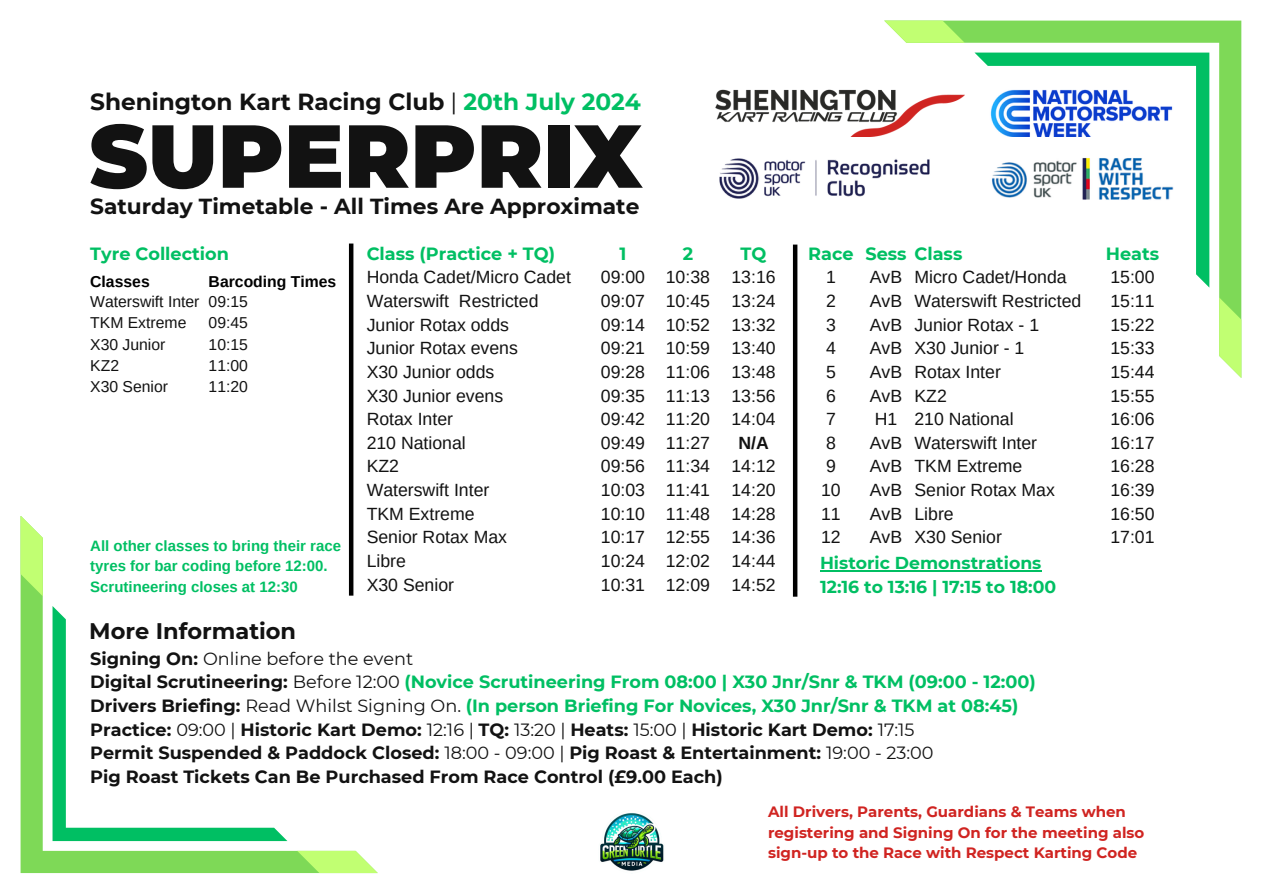
<style>
.page{position:relative;width:1263px;height:894px;background:#fff}
.page>*{position:absolute;margin:0;border:0;box-sizing:border-box;transform-origin:0 0}
.t1{font:900 89.1px "Montserrat";color:#121212}
.t2{font:700 23.25px "Montserrat";color:#121212}
.t3{font:700 22.5px "Montserrat";color:#121212}
.t4{font:700 21.75px "Montserrat";color:#121212}
.t5{font:17.7px/23.7px "Arimo";color:#121212;text-align:center}
.t6{font:700 17.7px "Montserrat";color:#00bf63}
.t7{font:700 17.7px "Montserrat";color:#121212}
.t8{font:17.7px "Montserrat";color:#121212}
.t9{font:700 17.25px/23.7px "Montserrat";color:#00bf63}
.t10{font:15.75px "Arimo";color:#121212}
.t11{font:700 15.75px "Arimo";color:#000}
.t12{font:700 15px/20.2px "Montserrat";color:#d02421}
.t13{font:700 15px/20.2px "Arimo";color:#00bf63}
.s1{font-weight:400}
.s2{color:#00bf63}
.s3{font-weight:700}
.s4{color:#121212}
.s5{font-weight:400;color:#121212}
</style>
<div class="page">
<svg style="left:885px;top:21px;width:356px;height:356px"></svg>
<svg style="left:21px;top:516px;width:356px;height:356px"></svg>
<img style="left:600px;top:813px;width:64px;height:58px">
<hr style="left:793px;top:244px;width:4px;height:352px;background:#000">
<hr style="left:820px;top:570px;width:221px;height:1px;background:#00bf63">
<hr style="left:349px;top:243px;width:4px;height:352px;background:#000">
<img style="left:990px;top:89px;width:183px;height:48px">
<img style="left:990px;top:156px;width:183px;height:44px">
<img style="left:715px;top:89px;width:249px;height:48px">
<img style="left:719px;top:156px;width:215px;height:44px">
<p class="t2" style="left:90px;top:87px;width:552px">Shenington Kart Racing Club <span class="s1">|</span> <span class="s2">20th July 2024</span></p>
<p class="t1" style="left:89px;top:101px;width:554px">SUPERPRIX</p>
<p class="t4" style="left:90px;top:193px;width:551px">Saturday Timetable - All Times Are Approximate</p>
<p class="t6" style="left:90px;top:242px;width:140px">Tyre Collection</p>
<p class="t10" style="left:90px;top:292px;width:111px">Waterswift Inter</p>
<p class="t10" style="left:90px;top:314px;width:98px">TKM Extreme</p>
<p class="t10" style="left:90px;top:335px;width:77px">X30 Junior</p>
<p class="t10" style="left:90px;top:356px;width:30px">KZ2</p>
<p class="t10" style="left:90px;top:378px;width:79px">X30 Senior</p>
<h6 class="t11" style="left:90px;top:272px;width:61px">Classes</h6>
<h2 class="t11" style="left:209px;top:272px;width:129px">Barcoding Times</h2>
<p class="t10" style="left:209px;top:292px;width:41px">09:15</p>
<p class="t10" style="left:209px;top:314px;width:41px">09:45</p>
<p class="t10" style="left:209px;top:335px;width:41px">10:15</p>
<p class="t10" style="left:209px;top:356px;width:41px">11:00</p>
<p class="t10" style="left:209px;top:378px;width:41px">11:20</p>
<p class="t13" style="left:90px;top:535px;width:252px">All other classes to bring their race tyres for bar coding before 12:00.<br>Scrutineering closes at 12:30</p>
<h6 class="t6" style="left:367px;top:242px;width:190px">Class (Practice + TQ)</h6>
<h6 class="t6" style="left:619px;top:242px;width:8px">1</h6>
<p class="t5" style="left:601px;top:265px;width:46px">09:00</p>
<p class="t5" style="left:601px;top:289px;width:46px">09:07</p>
<p class="t5" style="left:601px;top:312px;width:46px">09:14</p>
<p class="t5" style="left:601px;top:336px;width:46px">09:21</p>
<p class="t5" style="left:601px;top:360px;width:46px">09:28</p>
<p class="t5" style="left:601px;top:383px;width:46px">09:35</p>
<p class="t5" style="left:601px;top:407px;width:46px">09:42</p>
<p class="t5" style="left:601px;top:430px;width:46px">09:49</p>
<p class="t5" style="left:601px;top:454px;width:46px">09:56</p>
<p class="t5" style="left:601px;top:478px;width:46px">10:03</p>
<p class="t5" style="left:601px;top:501px;width:46px">10:10</p>
<p class="t5" style="left:601px;top:525px;width:46px">10:17</p>
<p class="t5" style="left:601px;top:549px;width:46px">10:24</p>
<p class="t5" style="left:601px;top:572px;width:46px">10:31</p>
<p class="t5" style="left:367px;top:265px;width:206px">Honda Cadet/Micro Cadet</p>
<p class="t5" style="left:367px;top:289px;width:173px">Waterswift Restricted</p>
<h6 class="t5" style="left:367px;top:312px;width:144px">Junior Rotax odds</h6>
<h6 class="t5" style="left:367px;top:336px;width:153px">Junior Rotax evens</h6>
<h3 class="t5" style="left:367px;top:360px;width:129px">X30 Junior odds</h3>
<p class="t5" style="left:367px;top:383px;width:138px">X30 Junior evens</p>
<h1 class="t5" style="left:367px;top:407px;width:88px">Rotax Inter</h1>
<p class="t5" style="left:367px;top:430px;width:101px">210 National</p>
<h2 class="t5" style="left:367px;top:454px;width:34px">KZ2</h2>
<h6 class="t5" style="left:367px;top:478px;width:124px">Waterswift Inter</h6>
<h6 class="t5" style="left:367px;top:501px;width:109px">TKM Extreme</h6>
<p class="t5" style="left:367px;top:525px;width:142px">Senior Rotax Max</p>
<p class="t5" style="left:367px;top:549px;width:41px">Libre</p>
<h4 class="t5" style="left:367px;top:572px;width:89px">X30 Senior</h4>
<p class="t6" style="left:683px;top:242px;width:12px">2</p>
<p class="t5" style="left:666px;top:265px;width:46px">10:38</p>
<p class="t5" style="left:666px;top:289px;width:46px">10:45</p>
<p class="t5" style="left:666px;top:312px;width:46px">10:52</p>
<p class="t5" style="left:666px;top:336px;width:46px">10:59</p>
<p class="t5" style="left:666px;top:360px;width:46px">11:06</p>
<p class="t5" style="left:666px;top:383px;width:46px">11:13</p>
<p class="t5" style="left:666px;top:407px;width:46px">11:20</p>
<p class="t5" style="left:666px;top:430px;width:46px">11:27</p>
<p class="t5" style="left:666px;top:454px;width:46px">11:34</p>
<p class="t5" style="left:666px;top:478px;width:46px">11:41</p>
<p class="t5" style="left:666px;top:501px;width:46px">11:48</p>
<p class="t5" style="left:666px;top:525px;width:46px">12:55</p>
<p class="t5" style="left:666px;top:549px;width:46px">12:02</p>
<p class="t5" style="left:666px;top:572px;width:46px">12:09</p>
<p class="t6" style="left:865px;top:242px;width:98px">Sess Class</p>
<p class="t6" style="left:1106px;top:242px;width:55px">Heats</p>
<p class="t5" style="left:1110px;top:265px;width:46px">15:00</p>
<p class="t5" style="left:1110px;top:289px;width:46px">15:11</p>
<p class="t5" style="left:1110px;top:312px;width:46px">15:22</p>
<p class="t5" style="left:1110px;top:336px;width:46px">15:33</p>
<p class="t5" style="left:1110px;top:360px;width:46px">15:44</p>
<p class="t5" style="left:1110px;top:383px;width:46px">15:55</p>
<p class="t5" style="left:1110px;top:407px;width:46px">16:06</p>
<p class="t5" style="left:1110px;top:430px;width:46px">16:17</p>
<p class="t5" style="left:1110px;top:454px;width:46px">16:28</p>
<p class="t5" style="left:1110px;top:478px;width:46px">16:39</p>
<p class="t5" style="left:1110px;top:501px;width:46px">16:50</p>
<p class="t5" style="left:1110px;top:525px;width:46px">17:01</p>
<p class="t6" style="left:741px;top:242px;width:27px">TQ</p>
<p class="t5" style="left:731px;top:265px;width:46px">13:16<br>13:24<br>13:32<br>13:40<br>13:48<br>13:56<br>14:04<br><span class="s3">N/A<br></span>14:12<br>14:20<br>14:28<br>14:36<br>14:44<br>14:52</p>
<p class="t5" style="left:914px;top:265px;width:154px">Micro Cadet/Honda</p>
<p class="t6" style="left:808px;top:242px;width:47px">Race</p>
<p class="t5" style="left:826px;top:265px;width:11px">1</p>
<p class="t5" style="left:826px;top:289px;width:11px">2</p>
<p class="t5" style="left:826px;top:312px;width:11px">3</p>
<p class="t5" style="left:826px;top:336px;width:11px">4</p>
<p class="t5" style="left:826px;top:360px;width:11px">5</p>
<p class="t5" style="left:826px;top:383px;width:11px">6</p>
<p class="t5" style="left:826px;top:407px;width:11px">7</p>
<p class="t5" style="left:826px;top:430px;width:11px">8</p>
<p class="t5" style="left:826px;top:454px;width:11px">9</p>
<p class="t5" style="left:821px;top:478px;width:21px">10</p>
<p class="t5" style="left:821px;top:501px;width:21px">11</p>
<p class="t5" style="left:821px;top:525px;width:21px">12</p>
<p class="t5" style="left:870px;top:265px;width:34px">AvB</p>
<p class="t5" style="left:870px;top:289px;width:34px">AvB</p>
<p class="t5" style="left:870px;top:312px;width:34px">AvB</p>
<p class="t5" style="left:870px;top:336px;width:34px">AvB</p>
<p class="t5" style="left:870px;top:360px;width:34px">AvB</p>
<p class="t5" style="left:870px;top:383px;width:34px">AvB</p>
<p class="t5" style="left:875px;top:407px;width:24px">H1</p>
<p class="t5" style="left:870px;top:430px;width:34px">AvB</p>
<p class="t5" style="left:870px;top:454px;width:34px">AvB</p>
<p class="t5" style="left:870px;top:478px;width:34px">AvB</p>
<p class="t5" style="left:870px;top:501px;width:34px">AvB</p>
<p class="t5" style="left:870px;top:525px;width:34px">AvB</p>
<p class="t9" style="left:820px;top:551px;width:238px">Historic Demonstrations<br>12:16 to 13:16 | 17:15 to 18:00</p>
<p class="t5" style="left:914px;top:289px;width:168px">Waterswift Restricted</p>
<p class="t5" style="left:914px;top:312px;width:126px">Junior Rotax - 1</p>
<p class="t5" style="left:914px;top:336px;width:111px">X30 Junior - 1</p>
<p class="t5" style="left:914px;top:360px;width:88px">Rotax Inter</p>
<p class="t5" style="left:914px;top:383px;width:34px">KZ2</p>
<p class="t5" style="left:914px;top:407px;width:101px">210 National</p>
<p class="t5" style="left:914px;top:430px;width:124px">Waterswift Inter</p>
<p class="t5" style="left:914px;top:454px;width:109px">TKM Extreme</p>
<p class="t5" style="left:914px;top:478px;width:142px">Senior Rotax Max</p>
<p class="t5" style="left:914px;top:501px;width:41px">Libre</p>
<h5 class="t5" style="left:914px;top:525px;width:89px">X30 Senior</h5>
<p class="t3" style="left:89px;top:617px;width:208px">More Information</p>
<p class="t8" style="left:90px;top:647px;width:324px"><span class="s3">Signing On:</span> Online before the event</p>
<p class="t6" style="left:90px;top:671px;width:947px"><span class="s4">Digital Scrutineering:</span> <span class="s5">Before 12:00</span> (Novice Scrutineering From 08:00 | X30 Jnr/Snr &amp; TKM (09:00 - 12:00)</p>
<p class="t6" style="left:90px;top:694px;width:930px"><span class="s4">Drivers Briefing:</span> <span class="s5">Read Whilst Signing On.</span> (In person Briefing For Novices, X30 Jnr/Snr &amp; TKM at 08:45)</p>
<p class="t7" style="left:90px;top:718px;width:826px">Practice: <span class="s1">09:00 |</span> Historic Kart Demo: <span class="s1">12:16 |</span> TQ: <span class="s1">13:20 |</span> Heats: <span class="s1">15:00 |</span> Historic Kart Demo: <span class="s1">17:15</span></p>
<p class="t7" style="left:90px;top:741px;width:845px">Permit Suspended &amp; Paddock Closed: <span class="s1">18:00 - 09:00 |</span> Pig Roast &amp; Entertainment: <span class="s1">19:00 - 23:00</span></p>
<p class="t7" style="left:90px;top:765px;width:634px">Pig Roast Tickets Can Be Purchased From Race Control (£9.00 Each)</p>
<p class="t12" style="left:768px;top:801px;width:378px">All Drivers, Parents, Guardians &amp; Teams when registering and Signing On for the meeting also sign-up to the Race with Respect Karting Code</p>
</div>
